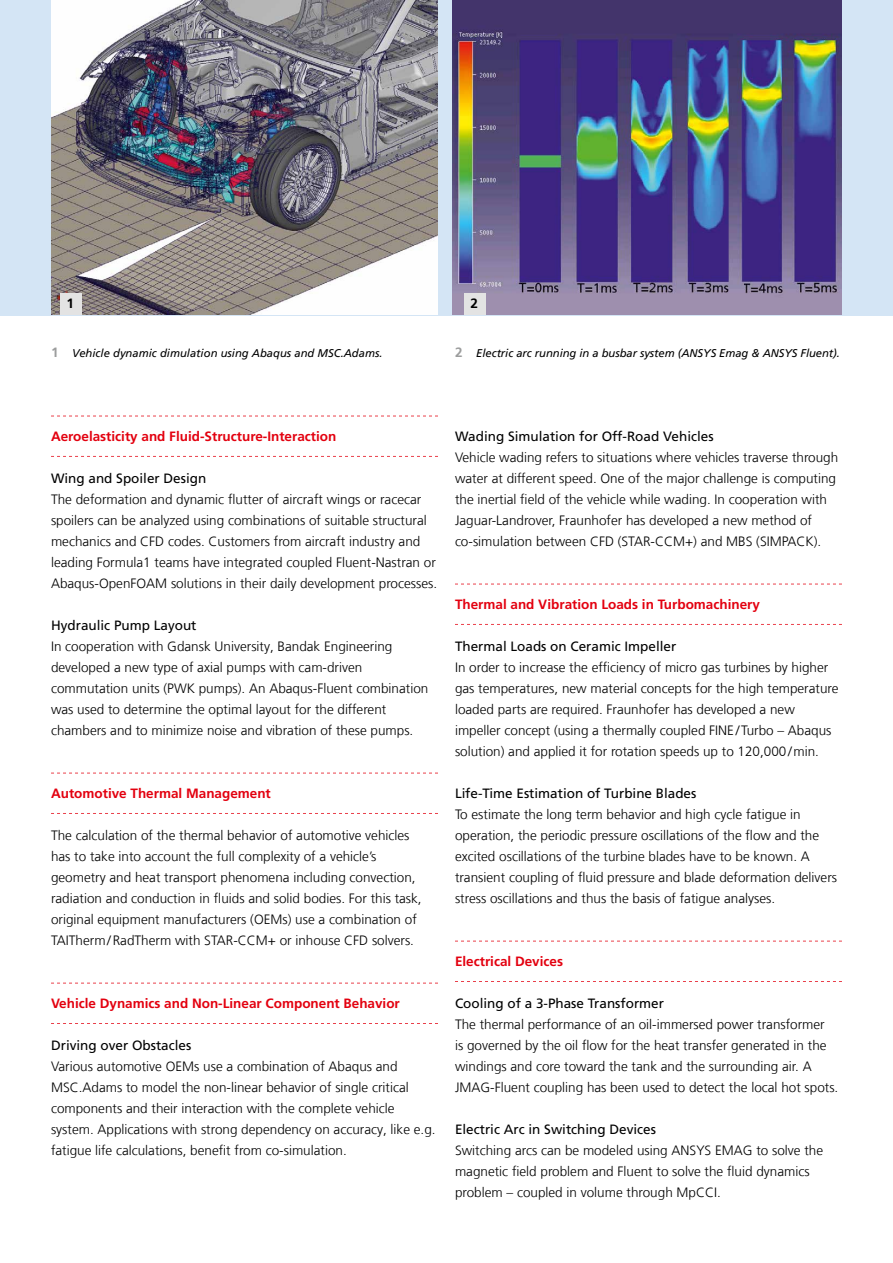
<style>
.page{position:relative;width:893px;height:1263px;background:#fff}
.page>*{position:absolute;margin:0;border:0;box-sizing:border-box;transform-origin:0 0}
.t1{font:300 13.5px/21px "Frutiger LT Com";color:#000}
.t2{font:13.5px "Frutiger LT Com";color:#000}
.t3{font:700 13.5px "Frutiger LT Com";color:#e3000f}
.t4{font:700 13.5px "Frutiger LT Com";color:#000}
.t5{font:italic 11.25px "Frutiger LT Com";letter-spacing:-.005em;color:#000}
.s1{font-weight:700;font-style:normal;font-size:13.5px;color:#9c9d9d}
</style>
<div class="page">
<svg style="left:51px;top:416px;width:387px;height:1px"></svg>
<svg style="left:51px;top:456px;width:387px;height:1px"></svg>
<svg style="left:51px;top:773px;width:387px;height:1px"></svg>
<svg style="left:51px;top:813px;width:387px;height:1px"></svg>
<svg style="left:51px;top:983px;width:387px;height:1px"></svg>
<svg style="left:51px;top:1023px;width:387px;height:1px"></svg>
<div style="left:0;top:0;width:893px;height:315px;background:#d4e5f5"></div>
<svg style="left:455px;top:584px;width:387px;height:1px"></svg>
<svg style="left:455px;top:624px;width:387px;height:1px"></svg>
<svg style="left:455px;top:941px;width:387px;height:1px"></svg>
<svg style="left:455px;top:981px;width:387px;height:1px"></svg>
<img style="left:51px;top:0;width:387px;height:315px">
<div style="left:60px;top:294px;width:21px;height:21px;background:#e3e3e3"></div>
<img style="left:452px;top:0;width:390px;height:315px">
<div style="left:464px;top:294px;width:21px;height:21px;background:#e3e3e3"></div>
<p class="t4" style="left:67px;top:296px;width:9px">1</p>
<p class="t4" style="left:471px;top:296px;width:9px">2</p>
<p class="t5" style="left:51px;top:347px;width:333px"><span class="s1">1</span> Vehicle dynamic dimulation using Abaqus and MSC.Adams.</p>
<p class="t5" style="left:455px;top:347px;width:387px"><span class="s1">2</span> Electric arc running in a busbar system (ANSYS Emag &amp; ANSYS Fluent).</p>
<p class="t3" style="left:51px;top:428px;width:287px">Aeroelasticity and Fluid-Structure-Interaction</p>
<p class="t2" style="left:51px;top:470px;width:157px">Wing and Spoiler Design</p>
<p class="t1" style="left:51px;top:489px;width:388px">The deformation and dynamic flutter of aircraft wings or racecar spoilers can be analyzed using combinations of suitable structural mechanics and CFD codes. Customers from aircraft industry and leading Formula1 teams have integrated coupled Fluent-Nastran or Abaqus-OpenFOAM solutions in their daily development processes.</p>
<p class="t2" style="left:51px;top:617px;width:147px">Hydraulic Pump Layout</p>
<p class="t1" style="left:51px;top:636px;width:379px">In cooperation with Gdansk University, Bandak Engineering developed a new type of axial pumps with cam-driven commutation units (PWK pumps). An Abaqus-Fluent combination was used to determine the optimal layout for the different chambers and to minimize noise and vibration of these pumps.</p>
<p class="t3" style="left:51px;top:785px;width:221px">Automotive Thermal Management</p>
<p class="t1" style="left:51px;top:825px;width:372px">The calculation of the thermal behavior of automotive vehicles has to take into account the full complexity of a vehicle’s geometry and heat transport phenomena including convection, radiation and conduction in fluids and solid bodies. For this task, original equipment manufacturers (OEMs) use a combination of TAITherm / RadTherm with STAR-CCM+ or inhouse CFD solvers.</p>
<p class="t3" style="left:51px;top:995px;width:350px">Vehicle Dynamics and Non-Linear Component Behavior</p>
<p class="t2" style="left:51px;top:1037px;width:142px">Driving over Obstacles</p>
<p class="t1" style="left:51px;top:1056px;width:386px">Various automotive OEMs use a combination of Abaqus and MSC.Adams to model the non-linear behavior of single critical components and their interaction with the complete vehicle system. Applications with strong dependency on accuracy, like e.g. fatigue life calculations, benefit from co-simulation.</p>
<p class="t2" style="left:455px;top:428px;width:260px">Wading Simulation for Off-Road Vehicles</p>
<p class="t1" style="left:455px;top:447px;width:385px">Vehicle wading refers to situations where vehicles traverse through water at different speed. One of the major challenge is computing the inertial field of the vehicle while wading. In cooperation with Jaguar-Landrover, Fraunhofer has developed a new method of co-simulation between CFD (STAR-CCM+) and MBS (SIMPACK).</p>
<p class="t3" style="left:455px;top:596px;width:306px">Thermal and Vibration Loads in Turbomachinery</p>
<p class="t2" style="left:455px;top:638px;width:223px">Thermal Loads on Ceramic Impeller</p>
<p class="t1" style="left:455px;top:657px;width:385px">In order to increase the efficiency of micro gas turbines by higher gas temperatures, new material concepts for the high temperature loaded parts are required. Fraunhofer has developed a new impeller concept (using a thermally coupled FINE / Turbo – Abaqus solution) and applied it for rotation speeds up to 120,000 / min.</p>
<p class="t2" style="left:455px;top:785px;width:243px">Life-Time Estimation of Turbine Blades</p>
<p class="t1" style="left:455px;top:804px;width:384px">To estimate the long term behavior and high cycle fatigue in operation, the periodic pressure oscillations of the flow and the excited oscillations of the turbine blades have to be known. A transient coupling of fluid pressure and blade deformation delivers stress oscillations and thus the basis of fatigue analyses.</p>
<p class="t3" style="left:455px;top:954px;width:110px">Electrical Devices</p>
<p class="t2" style="left:455px;top:995px;width:211px">Cooling of a 3-Phase Transformer</p>
<p class="t1" style="left:455px;top:1014px;width:385px">The thermal performance of an oil-immersed power transformer<br>is governed by the oil flow for the heat transfer generated in the windings and core toward the tank and the surrounding air. A JMAG-Fluent coupling has been used to detect the local hot spots.</p>
<p class="t2" style="left:455px;top:1121px;width:203px">Electric Arc in Switching Devices</p>
<p class="t1" style="left:455px;top:1140px;width:370px">Switching arcs can be modeled using ANSYS EMAG to solve the magnetic field problem and Fluent to solve the fluid dynamics problem – coupled in volume through MpCCI.</p>
</div>
